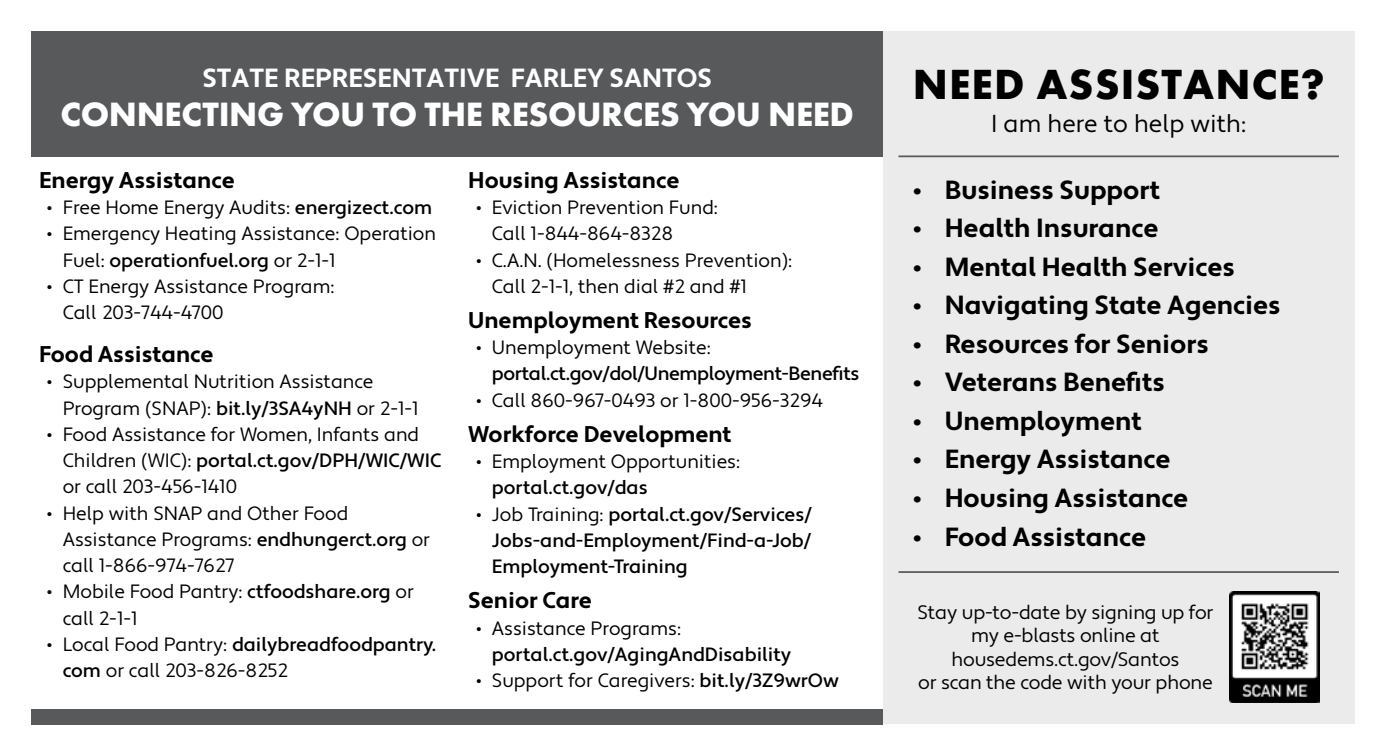
<style>
.page{position:relative;width:1386px;height:756px;background:#fff}
.page>*{position:absolute;margin:0;border:0;box-sizing:border-box;transform-origin:0 0}
.t1{font:700 43.75px "Futura PT";letter-spacing:.025em;color:#000}
.t2{font:700 35px "Futura PT";letter-spacing:-.01em;color:#fff}
.t3{font:700 26.25px "Apertura";color:#000}
.t4{font:700 26.25px "Apertura";color:#fff}
.t5{font:24.5px "Apertura";color:#000}
.t6{font:700 22.75px "Apertura";color:#000101}
.t7{font:700 22.75px "Apertura";color:#000}
.t8{font:19.43px/23.4px "Apertura";letter-spacing:-.01em;color:#000101;text-align:center}
.t9{font:19.25px/26.2px "Apertura";color:#000101}
.t10{font:19.25px/26.2px "Apertura";color:#000}
.t11{font:500 19.25px/26.2px "Apertura";color:#000101;text-align:justify}
.t12{font:500 19.25px "Apertura";letter-spacing:-.02em;color:#000101}
.s1{font-weight:500}
.s2{font-weight:400}
</style>
<div class="page">
<div style="left:32px;top:32px;width:851px;height:125px;background:#58595b"></div>
<div style="left:883px;top:32px;width:471px;height:692px;background:#ebebec"></div>
<hr style="left:899px;top:155px;width:440px;height:2px;background:#58595b">
<hr style="left:899px;top:571px;width:440px;height:2px;background:#58595b">
<img style="left:1230px;top:591px;width:89px;height:111px">
<div style="left:32px;top:709px;width:851px;height:15px;background:#58595b"></div>
<h3 class="t4" style="left:202px;top:62px;width:511px">STATE REPRESENTATIVE FARLEY SANTOS</h3>
<h1 class="t1" style="left:913px;top:56px;width:414px">NEED ASSISTANCE?</h1>
<h2 class="t2" style="left:61px;top:92px;width:795px">CONNECTING YOU TO THE RESOURCES YOU NEED</h2>
<p class="t6" style="left:39px;top:166px;width:197px">Energy Assistance</p>
<p class="t9" style="left:47px;top:195px;width:387px">• Free Home Energy Audits: <span class="s1">energizect.com</span></p>
<p class="t9" style="left:63px;top:221px;width:375px;text-indent:-16px">• Emergency Heating Assistance: Operation<br>Fuel: <span class="s1">operationfuel.org</span> or 2-1-1</p>
<p class="t9" style="left:63px;top:274px;width:273px;text-indent:-16px">• CT Energy Assistance Program:<br>Call 203-744-4700</p>
<p class="t7" style="left:39px;top:341px;width:176px">Food Assistance</p>
<p class="t10" style="left:63px;top:369px;width:357px;text-indent:-16px">• Supplemental Nutrition Assistance<br>Program (SNAP): <span class="s1">bit.ly/3SA4yNH</span> or 2-1-1</p>
<p class="t10" style="left:63px;top:422px;width:380px;text-indent:-16px">• Food Assistance for Women, Infants and<br>Children (WIC): <span class="s1">portal.ct.gov/DPH/WIC/WIC </span>or call 203-456-1410</p>
<p class="t10" style="left:63px;top:501px;width:369px;text-indent:-16px">• Help with SNAP and Other Food<br>Assistance Programs: <span class="s1">endhungerct.org</span> or call 1-866-974-7627</p>
<p class="t10" style="left:63px;top:579px;width:353px;text-indent:-16px">• Mobile Food Pantry: <span class="s1">ctfoodshare.org</span> or call 2-1-1</p>
<p class="t10" style="left:63px;top:632px;width:375px;text-indent:-16px">• Local Food Pantry: <span class="s1">dailybreadfoodpantry. com</span> or call 203-826-8252</p>
<p class="t6" style="left:468px;top:166px;width:213px">Housing Assistance</p>
<p class="t9" style="left:492px;top:195px;width:228px;text-indent:-16px">• Eviction Prevention Fund:<br>Call 1-844-864-8328</p>
<p class="t9" style="left:492px;top:247px;width:302px;text-indent:-16px">• C.A.N. (Homelessness Prevention):<br>Call 2-1-1, then dial #2 and #1</p>
<p class="t6" style="left:468px;top:306px;width:285px">Unemployment Resources</p>
<p class="t9" style="left:476px;top:335px;width:236px">• Unemployment Website:</p>
<p class="t12" style="left:492px;top:362px;width:369px">portal.ct.gov/dol/Unemployment-Benefits</p>
<p class="t9" style="left:476px;top:388px;width:348px">• Call 860-967-0493 or 1-800-956-3294</p>
<p class="t6" style="left:468px;top:420px;width:265px">Workforce Development</p>
<p class="t9" style="left:476px;top:449px;width:266px">• Employment Opportunities:</p>
<p class="t11" style="left:492px;top:475px;width:157px">portal.ct.gov/das</p>
<p class="t11" style="left:492px;top:502px;width:321px;text-indent:-16px"><span class="s2">• Job Training:</span> portal.ct.gov/Services/ Jobs-and-Employment/Find-a-Job/ Employment-Training</p>
<p class="t6" style="left:468px;top:587px;width:125px">Senior Care</p>
<p class="t9" style="left:476px;top:615px;width:206px">• Assistance Programs:</p>
<p class="t11" style="left:492px;top:642px;width:301px">portal.ct.gov/AgingAndDisability</p>
<p class="t9" style="left:476px;top:668px;width:364px">• Support for Caregivers: <span class="s1">bit.ly/3Z9wrOw</span></p>
<p class="t5" style="left:991px;top:108px;width:257px">I am here to help with:</p>
<h3 class="t3" style="left:913px;top:174px;width:249px">• Business Support</h3>
<h3 class="t3" style="left:913px;top:213px;width:247px">• Health Insurance</h3>
<h3 class="t3" style="left:913px;top:251px;width:323px">• Mental Health Services</h3>
<h3 class="t3" style="left:913px;top:290px;width:369px">• Navigating State Agencies</h3>
<h3 class="t3" style="left:913px;top:328px;width:297px">• Resources for Seniors</h3>
<h3 class="t3" style="left:913px;top:367px;width:253px">• Veterans Benefits</h3>
<h3 class="t3" style="left:913px;top:405px;width:230px">• Unemployment</h3>
<h3 class="t3" style="left:913px;top:444px;width:259px">• Energy Assistance</h3>
<h3 class="t3" style="left:913px;top:482px;width:277px">• Housing Assistance</h3>
<h3 class="t3" style="left:913px;top:521px;width:234px">• Food Assistance</h3>
<p class="t8" style="left:918px;top:601px;width:297px">Stay up-to-date by signing up for my e-blasts online at housedems.ct.gov/Santos<br>or scan the code with your phone</p>
</div>
